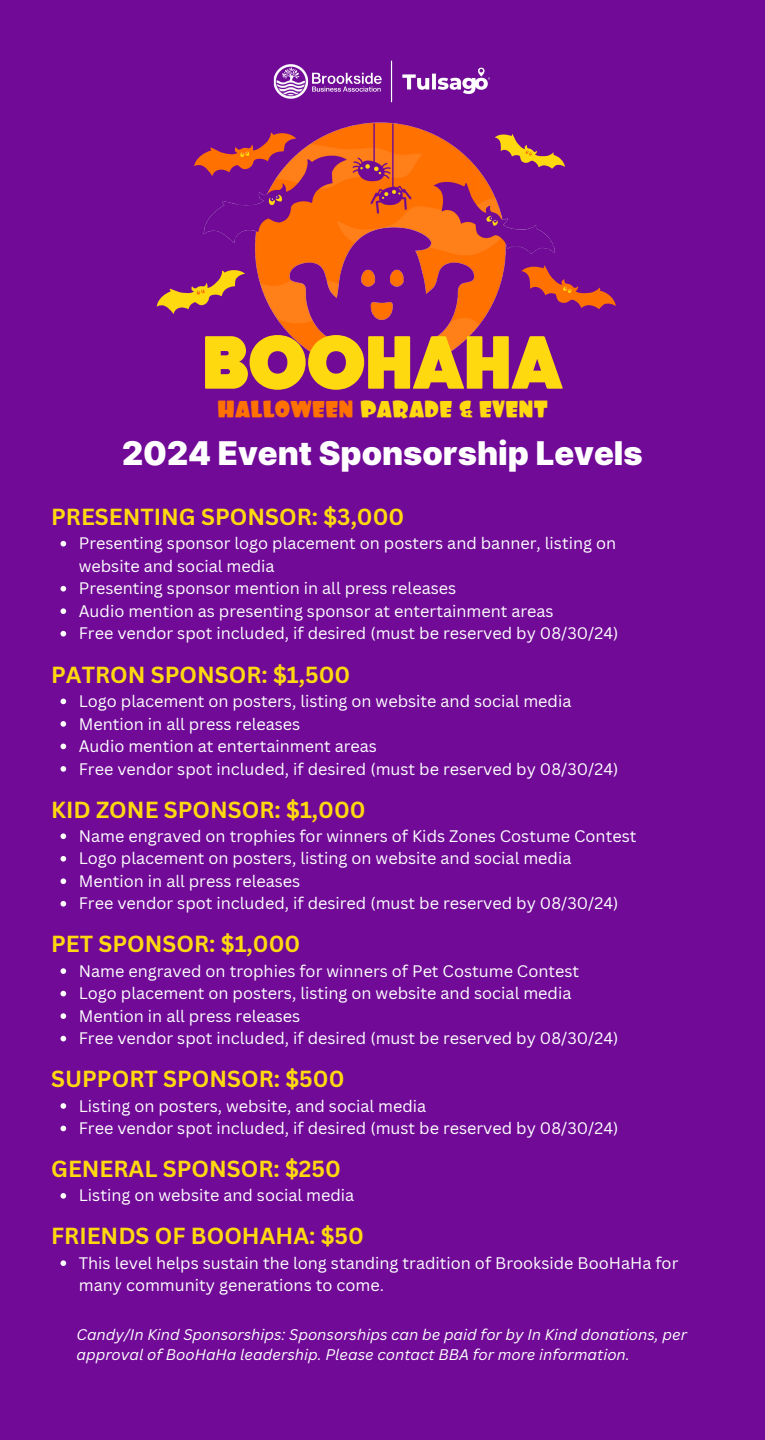
<style>
.page{position:relative;width:765px;height:1440px;background:#700a97}
.page>*{position:absolute;margin:0;border:0;box-sizing:border-box;transform-origin:0 0}
.t1{font:76.12px "Fat Frank";color:#ffd90f}
.t2{font:900 32.75px "Inter";color:#fff}
.t3{font:24.5px "Foo";color:#ffd90f}
.t4{font:700 22.62px "Canva Sans";color:#ffd90f}
.t5{font:16.25px/22.5px "Canva Sans";color:#fff}
.t6{font:italic 15px/20.6px "Canva Sans";color:#fff}
.s1{color:#ff7100}
</style>
<div class="page">
<img style="left:203px;top:122px;width:352px;height:239px">
<svg style="left:494px;top:133px;width:71px;height:36px"></svg>
<svg style="left:521px;top:266px;width:95px;height:43px"></svg>
<svg style="left:156px;top:245px;width:91px;height:89px"></svg>
<svg style="left:194px;top:122px;width:104px;height:77px"></svg>
<img style="left:273px;top:60px;width:217px;height:43px">
<svg style="left:61px;top:541px;width:5px;height:6px"></svg>
<svg style="left:61px;top:586px;width:5px;height:6px"></svg>
<svg style="left:61px;top:608px;width:5px;height:6px"></svg>
<svg style="left:61px;top:631px;width:5px;height:6px"></svg>
<svg style="left:61px;top:699px;width:5px;height:5px"></svg>
<svg style="left:61px;top:721px;width:5px;height:6px"></svg>
<svg style="left:61px;top:744px;width:5px;height:5px"></svg>
<svg style="left:61px;top:766px;width:5px;height:6px"></svg>
<svg style="left:61px;top:833px;width:5px;height:6px"></svg>
<svg style="left:61px;top:856px;width:5px;height:6px"></svg>
<svg style="left:61px;top:878px;width:5px;height:6px"></svg>
<svg style="left:61px;top:901px;width:5px;height:6px"></svg>
<svg style="left:61px;top:968px;width:5px;height:6px"></svg>
<svg style="left:61px;top:991px;width:5px;height:5px"></svg>
<svg style="left:61px;top:1013px;width:5px;height:6px"></svg>
<svg style="left:61px;top:1036px;width:5px;height:5px"></svg>
<svg style="left:61px;top:1103px;width:5px;height:6px"></svg>
<svg style="left:61px;top:1126px;width:5px;height:5px"></svg>
<svg style="left:61px;top:1193px;width:5px;height:6px"></svg>
<svg style="left:61px;top:1260px;width:5px;height:6px"></svg>
<p class="t1" style="left:202px;top:318px;width:362px">BOOHAHA</p>
<p class="t3" style="left:217px;top:394px;width:332px"><span class="s1">HALLOWEEN</span> PARADE &amp; EVENT</p>
<p class="t2" style="left:122px;top:433px;width:522px">2024 Event Sponsorship Levels</p>
<h3 class="t4" style="left:51px;top:501px;width:355px">PRESENTING SPONSOR: $3,000</h3>
<p class="t5" style="left:79px;top:532px;width:541px">Presenting sponsor logo placement on posters and banner, listing on website and social media<br>Presenting sponsor mention in all press releases<br>Audio mention as presenting sponsor at entertainment areas<br>Free vendor spot included, if desired (must be reserved by 08/30/24)</p>
<h3 class="t4" style="left:51px;top:658px;width:301px">PATRON SPONSOR: $1,500</h3>
<p class="t5" style="left:79px;top:689px;width:541px">Logo placement on posters, listing on website and social media Mention in all press releases<br>Audio mention at entertainment areas<br>Free vendor spot included, if desired (must be reserved by 08/30/24)</p>
<h3 class="t4" style="left:51px;top:793px;width:316px">KID ZONE SPONSOR: $1,000</h3>
<p class="t5" style="left:79px;top:824px;width:559px">Name engraved on trophies for winners of Kids Zones Costume Contest Logo placement on posters, listing on website and social media Mention in all press releases<br>Free vendor spot included, if desired (must be reserved by 08/30/24)</p>
<h3 class="t4" style="left:51px;top:928px;width:251px">PET SPONSOR: $1,000</h3>
<p class="t5" style="left:79px;top:959px;width:541px">Name engraved on trophies for winners of Pet Costume Contest Logo placement on posters, listing on website and social media Mention in all press releases<br>Free vendor spot included, if desired (must be reserved by 08/30/24)</p>
<h3 class="t4" style="left:51px;top:1063px;width:295px">SUPPORT SPONSOR: $500</h3>
<p class="t5" style="left:79px;top:1094px;width:541px">Listing on posters, website, and social media<br>Free vendor spot included, if desired (must be reserved by 08/30/24)</p>
<h3 class="t4" style="left:51px;top:1153px;width:291px">GENERAL SPONSOR: $250</h3>
<p class="t5" style="left:79px;top:1184px;width:277px">Listing on website and social media</p>
<h3 class="t4" style="left:51px;top:1220px;width:314px">FRIENDS OF BOOHAHA: $50</h3>
<p class="t5" style="left:79px;top:1251px;width:601px">This level helps sustain the long standing tradition of Brookside BooHaHa for many community generations to come.</p>
<p class="t6" style="left:76px;top:1324px;width:612px">Candy/In Kind Sponsorships: Sponsorships can be paid for by In Kind donations, per approval of BooHaHa leadership. Please contact BBA for more information.</p>
</div>
